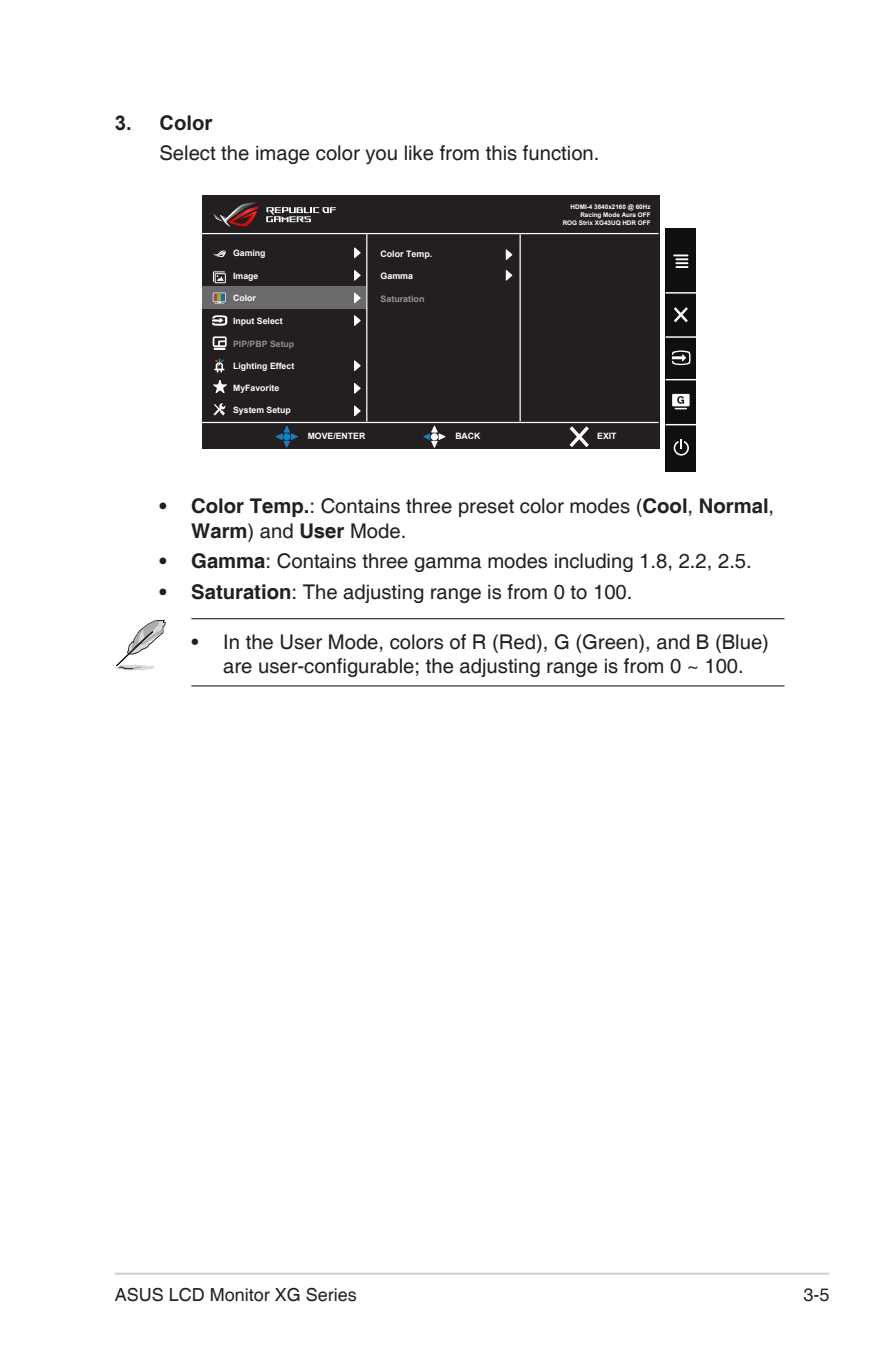
<style>
.page{position:relative;width:893px;height:1346px;background:#fff}
.page>*{position:absolute;margin:0;border:0;box-sizing:border-box;transform-origin:0 0}
.Body_Text_Indent{font:20.25px/24.3px "Helvetica";color:#231f20}
.OSD_Item{font:700 20.25px "Arial";color:#231f20}
.t1{font:18px "Helvetica";color:#231f20}
.t2{font:700 9px "Arial";color:#fff}
.t3{font:700 9px "Arial";color:#939598}
.t4{font:700 8.78px "Arial";color:#fff}
.t5{font:700 6.3px/7.6px "Arial";color:#fff;text-align:right}
.s1{font-weight:700}
</style>
<div class="page">
<hr style="left:115px;top:1272px;width:714px;height:3px;background:#d1d2d4">
<div style="left:202px;top:195px;width:457px;height:253px;background:#231f20"></div>
<hr style="left:202px;top:233px;width:456px;height:1px;background:#fff">
<hr style="left:202px;top:422px;width:456px;height:1px;background:#fff">
<hr style="left:366px;top:234px;width:1px;height:187px;background:#fff">
<hr style="left:519px;top:234px;width:2px;height:187px;background:#fff">
<svg style="left:505px;top:249px;width:8px;height:11px"></svg>
<svg style="left:505px;top:270px;width:8px;height:11px"></svg>
<svg style="left:569px;top:426px;width:20px;height:21px"></svg>
<div style="left:202px;top:287px;width:164px;height:22px;background:#6c696d"></div>
<svg style="left:274px;top:425px;width:25px;height:24px"></svg>
<div style="left:283px;top:433px;width:7px;height:7px;background:#0089cf;border-radius:50%"></div>
<svg style="left:422px;top:425px;width:25px;height:24px"></svg>
<div style="left:431px;top:433px;width:7px;height:7px;background:#fff;border-radius:50%"></div>
<svg style="left:266px;top:207px;width:70px;height:15px"></svg>
<svg style="left:213px;top:202px;width:46px;height:25px"></svg>
<svg style="left:213px;top:293px;width:13px;height:10px"></svg>
<div style="left:215px;top:273px;width:11px;height:10px;border:1px solid #fff"></div>
<svg style="left:213px;top:271px;width:12px;height:11px"></svg>
<svg style="left:212px;top:315px;width:15px;height:11px"></svg>
<svg style="left:213px;top:403px;width:12px;height:12px"></svg>
<svg style="left:213px;top:380px;width:14px;height:13px"></svg>
<svg style="left:354px;top:247px;width:7px;height:11px"></svg>
<svg style="left:354px;top:270px;width:7px;height:11px"></svg>
<svg style="left:354px;top:292px;width:7px;height:12px"></svg>
<svg style="left:354px;top:315px;width:7px;height:11px"></svg>
<svg style="left:354px;top:360px;width:7px;height:11px"></svg>
<svg style="left:354px;top:383px;width:7px;height:11px"></svg>
<svg style="left:354px;top:405px;width:7px;height:12px"></svg>
<div style="left:666px;top:228px;width:30px;height:244px;background:#0f0f0f"></div>
<svg style="left:673px;top:254px;width:15px;height:14px"></svg>
<svg style="left:674px;top:307px;width:14px;height:15px"></svg>
<svg style="left:672px;top:394px;width:18px;height:15px"></svg>
<hr style="left:666px;top:292px;width:30px;height:2px;background:#fff">
<hr style="left:666px;top:336px;width:30px;height:2px;background:#fff">
<hr style="left:666px;top:379px;width:30px;height:1px;background:#fff">
<hr style="left:666px;top:424px;width:31px;height:1px;background:#fff">
<svg style="left:674px;top:439px;width:15px;height:17px"></svg>
<svg style="left:672px;top:350px;width:19px;height:16px"></svg>
<svg style="left:213px;top:250px;width:13px;height:7px"></svg>
<div style="left:213px;top:336px;width:14px;height:11px;border:2px solid #fff"></div>
<svg style="left:213px;top:340px;width:14px;height:10px"></svg>
<svg style="left:214px;top:359px;width:10px;height:13px"></svg>
<hr style="left:191px;top:618px;width:593px;height:1px;background:#231f20">
<hr style="left:191px;top:685px;width:593px;height:1px;background:#231f20">
<svg style="left:115px;top:620px;width:51px;height:51px"></svg>
<p class="OSD_Item" style="left:115px;top:108px;width:99px">3. Color</p>
<p class="Body_Text_Indent" style="left:159px;top:141px;width:442px">Select the image color you like from this function.</p>
<p class="t4" style="left:233px;top:247px;width:34px">Gaming</p>
<p class="t4" style="left:233px;top:270px;width:27px">Image</p>
<p class="t4" style="left:233px;top:315px;width:51px">Input Select</p>
<p class="t4" style="left:233px;top:292px;width:24px">Color</p>
<p class="t4" style="left:233px;top:337px;width:63px">PIP/PBP Setup</p>
<p class="t4" style="left:233px;top:359px;width:63px">Lighting Effect</p>
<p class="t4" style="left:233px;top:382px;width:48px">MyFavorite</p>
<p class="t4" style="left:233px;top:404px;width:59px">System Setup</p>
<p class="t2" style="left:380px;top:247px;width:54px">Color Temp.</p>
<p class="t2" style="left:380px;top:270px;width:34px">Gamma</p>
<p class="t3" style="left:380px;top:292px;width:46px">Saturation</p>
<p class="t5" style="left:563px;top:203px;width:89px">HDMI-4 3840x2160 @ 60Hz<br>Racing Mode Aura OFF<br>ROG Strix XG43UQ HDR OFF</p>
<p class="t4" style="left:308px;top:430px;width:59px">MOVE/ENTER</p>
<p class="t4" style="left:455px;top:430px;width:27px">BACK</p>
<p class="t4" style="left:597px;top:430px;width:21px">EXIT</p>
<p class="Body_Text_Indent" style="left:191px;top:495px;width:584px;text-indent:-32px"><span class="s1">• Color Temp.</span>: Contains three preset color modes (<span class="s1">Cool</span>, <span class="s1">Normal</span>,<br><span class="s1">Warm</span>) and <span class="s1">User</span> Mode.</p>
<p class="Body_Text_Indent" style="left:159px;top:550px;width:594px"><span class="s1">• Gamma</span>: Contains three gamma modes including 1.8, 2.2, 2.5.</p>
<p class="Body_Text_Indent" style="left:159px;top:580px;width:475px"><span class="s1">• Saturation</span>: The adjusting range is from 0 to 100.</p>
<p class="Body_Text_Indent" style="left:191px;top:630px;width:579px;text-align:center">• In the User Mode, colors of R (Red), G (Green), and B (Blue) are user-configurable; the adjusting range is from 0 ~ 100.</p>
<p class="t1" style="left:115px;top:1284px;width:244px">ASUS LCD Monitor XG Series</p>
<p class="t1" style="left:803px;top:1284px;width:28px">3-5</p>
</div>
